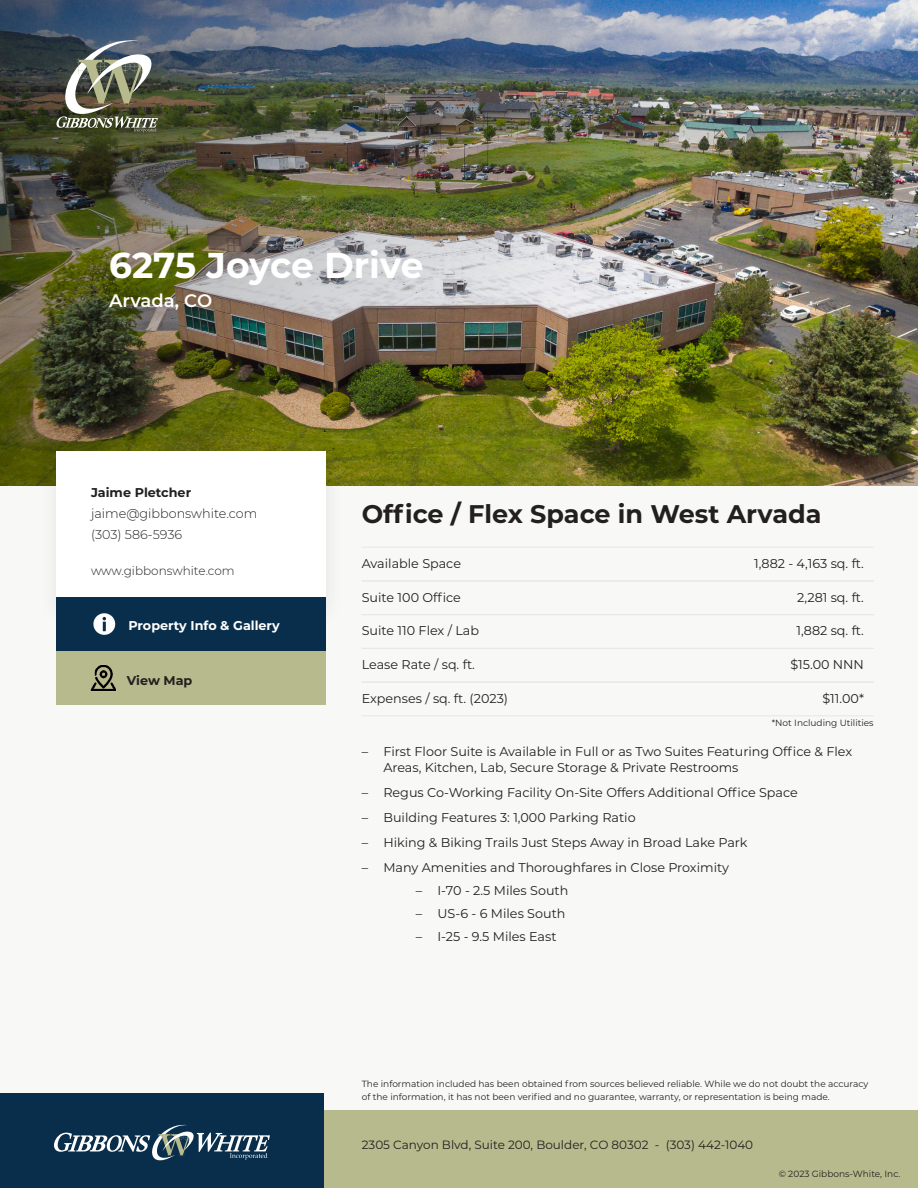
<style>
.page{position:relative;width:918px;height:1188px;background:#f8f8f7}
.page>*{position:absolute;margin:0;border:0;box-sizing:border-box;transform-origin:0 0}
.Property_Title{font:700 36px "Montserrat";letter-spacing:-.005em;color:#fff}
.Marketing_Intro{font:700 25.5px "Montserrat";color:#231f20}
.Property_Address{font:600 18px "Montserrat";color:#fff}
.Table_2_col{font:12.75px/15.3px "Montserrat";color:#231f20}
.t1{font:300 12.75px "Montserrat";color:#231f20}
.t2{font:700 12.75px "Montserrat";color:#231f20}
.t3{font:700 12.75px "Montserrat";color:#fff}
.t4{font:12px "Montserrat";color:#231f20}
.t5{font:300 12px "Montserrat";color:#231f20}
.Disclaimer{font:9px/13.5px "Montserrat";color:#231f20}
</style>
<div class="page">
<img style="left:0;top:0;width:918px;height:486px">
<img style="left:54px;top:38px;width:110px;height:94px">
<div style="left:0;top:1094px;width:324px;height:94px;background:#092e4c"></div>
<div style="left:324px;top:1110px;width:594px;height:78px;background:#b7ba8d"></div>
<svg style="left:54px;top:1124px;width:216px;height:37px"></svg>
<hr style="left:362px;top:547px;width:512px;height:1px;background:#e6e7e9">
<hr style="left:362px;top:581px;width:512px;height:1px;background:#e6e7e9">
<hr style="left:362px;top:580px;width:512px;height:1px;background:#e6e7e9">
<hr style="left:362px;top:614px;width:512px;height:1px;background:#e6e7e9">
<hr style="left:362px;top:648px;width:512px;height:1px;background:#e6e7e9">
<hr style="left:362px;top:682px;width:512px;height:1px;background:#e6e7e9">
<hr style="left:362px;top:715px;width:512px;height:1px;background:#e6e7e9">
<div style="left:38px;top:434px;width:306px;height:196px;background:#231f20;opacity:.1"></div>
<div style="left:56px;top:452px;width:270px;height:160px;background:#fff"></div>
<div style="left:56px;top:597px;width:270px;height:54px;background:#092e4c"></div>
<svg style="left:93px;top:613px;width:22px;height:22px"></svg>
<div style="left:56px;top:651px;width:270px;height:54px;background:#b7ba8d"></div>
<img style="left:90px;top:665px;width:27px;height:26px">
<p class="Property_Title" style="left:109px;top:239px;width:316px">6275 Joyce Drive</p>
<p class="Property_Address" style="left:109px;top:288px;width:105px">Arvada, CO</p>
<p class="t2" style="left:91px;top:483px;width:102px">Jaime Pletcher</p>
<p class="t1" style="left:91px;top:505px;width:168px">jaime@gibbonswhite.com</p>
<p class="t1" style="left:91px;top:526px;width:93px">(303) 586-5936</p>
<p class="t5" style="left:91px;top:562px;width:145px">www.gibbonswhite.com</p>
<p class="t3" style="left:128px;top:617px;width:153px">Property Info &amp; Gallery</p>
<p class="t2" style="left:127px;top:671px;width:67px">View Map</p>
<p class="Marketing_Intro" style="left:362px;top:496px;width:461px">Office / Flex Space in West Arvada</p>
<p class="Table_2_col" style="left:362px;top:555px;width:101px">Available Space</p>
<p class="Table_2_col" style="left:754px;top:555px;width:111px">1,882 - 4,163 sq. ft.</p>
<p class="Table_2_col" style="left:362px;top:589px;width:101px">Suite 100 Office</p>
<p class="Table_2_col" style="left:797px;top:589px;width:68px">2,281 sq. ft.</p>
<p class="Table_2_col" style="left:362px;top:623px;width:119px">Suite 110 Flex / Lab</p>
<p class="Table_2_col" style="left:796px;top:623px;width:69px">1,882 sq. ft.</p>
<p class="Table_2_col" style="left:362px;top:657px;width:115px">Lease Rate / sq. ft.</p>
<p class="Table_2_col" style="left:791px;top:657px;width:75px">$15.00 NNN</p>
<p class="Table_2_col" style="left:362px;top:690px;width:148px">Expenses / sq. ft. (2023)</p>
<p class="Table_2_col" style="left:823px;top:690px;width:43px">$11.00*</p>
<p class="Disclaimer" style="left:772px;top:716px;width:103px">*Not Including Utilities</p>
<p class="Table_2_col" style="left:383px;top:744px;width:470px;text-indent:-22px">– First Floor Suite is Available in Full or as Two Suites Featuring Office &amp; Flex<br>Areas, Kitchen, Lab, Secure Storage &amp; Private Restrooms</p>
<p class="Table_2_col" style="left:362px;top:784px;width:438px">– Regus Co-Working Facility On-Site Offers Additional Office Space</p>
<p class="Table_2_col" style="left:362px;top:809px;width:275px">– Building Features 3: 1,000 Parking Ratio</p>
<p class="Table_2_col" style="left:362px;top:834px;width:387px">– Hiking &amp; Biking Trails Just Steps Away in Broad Lake Park</p>
<p class="Table_2_col" style="left:362px;top:859px;width:369px">– Many Amenities and Thoroughfares in Close Proximity</p>
<p class="Table_2_col" style="left:416px;top:882px;width:154px">– I-70 - 2.5 Miles South</p>
<p class="Table_2_col" style="left:416px;top:906px;width:151px">– US-6 - 6 Miles South</p>
<p class="Table_2_col" style="left:416px;top:929px;width:142px">– I-25 - 9.5 Miles East</p>
<p class="Disclaimer" style="left:362px;top:1076px;width:508px">The information included has been obtained from sources believed reliable. While we do not doubt the accuracy of the information, it has not been verified and no guarantee, warranty, or representation is being made.</p>
<p class="t4" style="left:362px;top:1137px;width:393px">2305 Canyon Blvd, Suite 200, Boulder, CO 80302 - (303) 442-1040</p>
<p class="Disclaimer" style="left:779px;top:1167px;width:123px">© 2023 Gibbons-White, Inc.</p>
</div>
